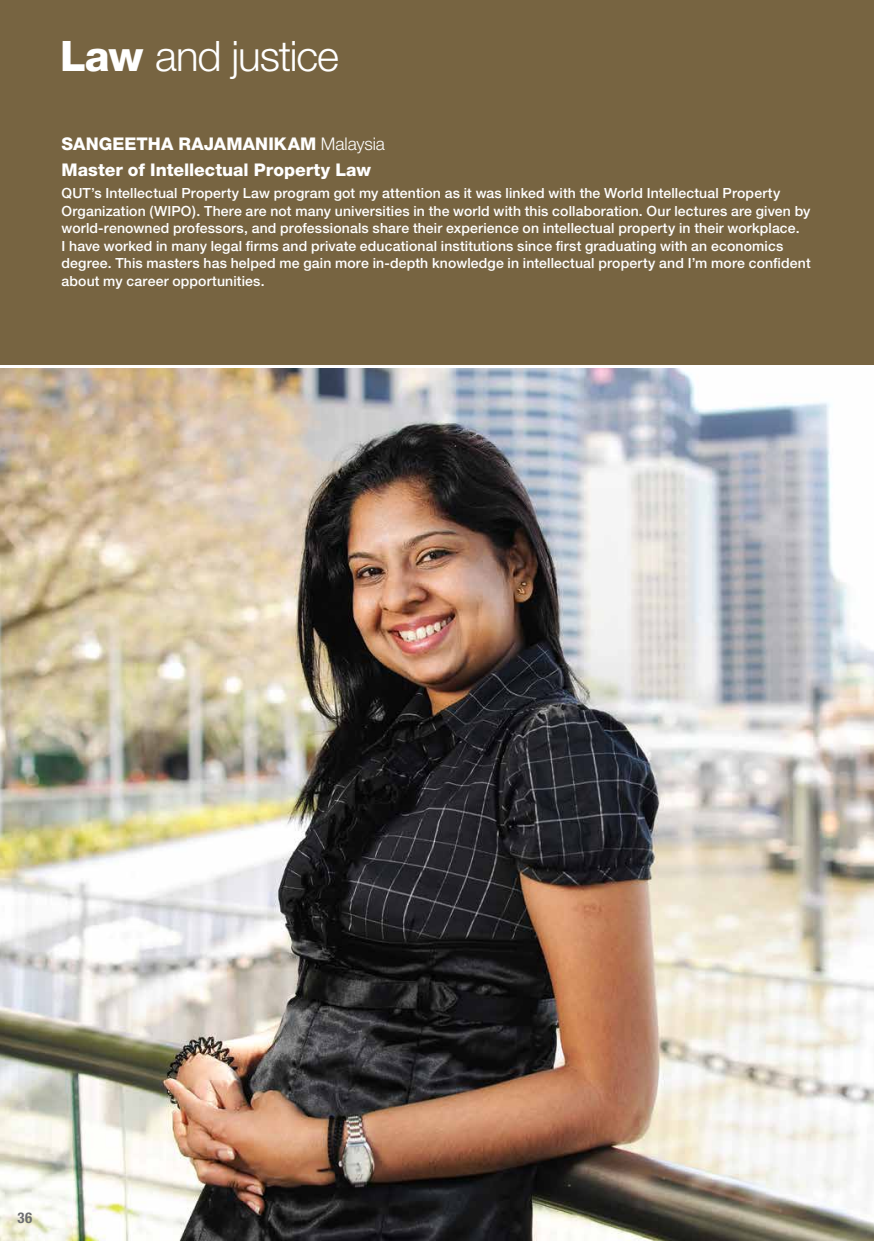
<style>
.page{position:relative;width:874px;height:1241px;background:#fff}
.page>*{position:absolute;margin:0;border:0;box-sizing:border-box;transform-origin:0 0}
.t1{font:300 42px "Helvetica Neue";letter-spacing:-.025em;color:#fff}
.t2{font:800 17.5px/25.9px "Helvetica Neue";color:#fff}
.t3{font:700 condensed 14.88px "Helvetica Neue";color:#6d6e71}
.t4{font:500 14px/17.5px "Helvetica Neue";letter-spacing:.01em;color:#fff}
.s1{font-weight:800}
.s2{font-weight:300}
</style>
<div class="page">
<div style="left:0;top:0;width:873px;height:365px;background:#776441"></div>
<img style="left:0;top:369px;width:873px;height:871px">
<h1 class="t1" style="left:60px;top:30px;width:280px"><span class="s1">Law</span> and justice</h1>
<p class="t2" style="left:61px;top:131px;width:26px">Sangeetha</p>
<p class="t2" style="left:178px;top:131px;width:26px">Raja</p>
<p class="t2" style="left:226px;top:131px;width:29px">manika</p>
<p class="t2" style="left:61px;top:131px;width:325px;text-indent:238px">m <span class="s2">Malaysia<br></span>Master of Intellectual Property Law</p>
<p class="t4" style="left:61px;top:184px;width:750px">QUT’s Intellectual Property Law program got my attention as it was linked with the World Intellectual Property Organization (WIPO). There are not many universities in the world with this collaboration. Our lectures are given by world-renowned professors, and professionals share their experience on intellectual property in their workplace.<br>I have worked in many legal firms and private educational institutions since first graduating with an economics degree. This masters has helped me gain more in-depth knowledge in intellectual property and I’m more confident about my career opportunities.</p>
<p class="t3" style="left:17px;top:1208px;width:16px">36</p>
</div>
